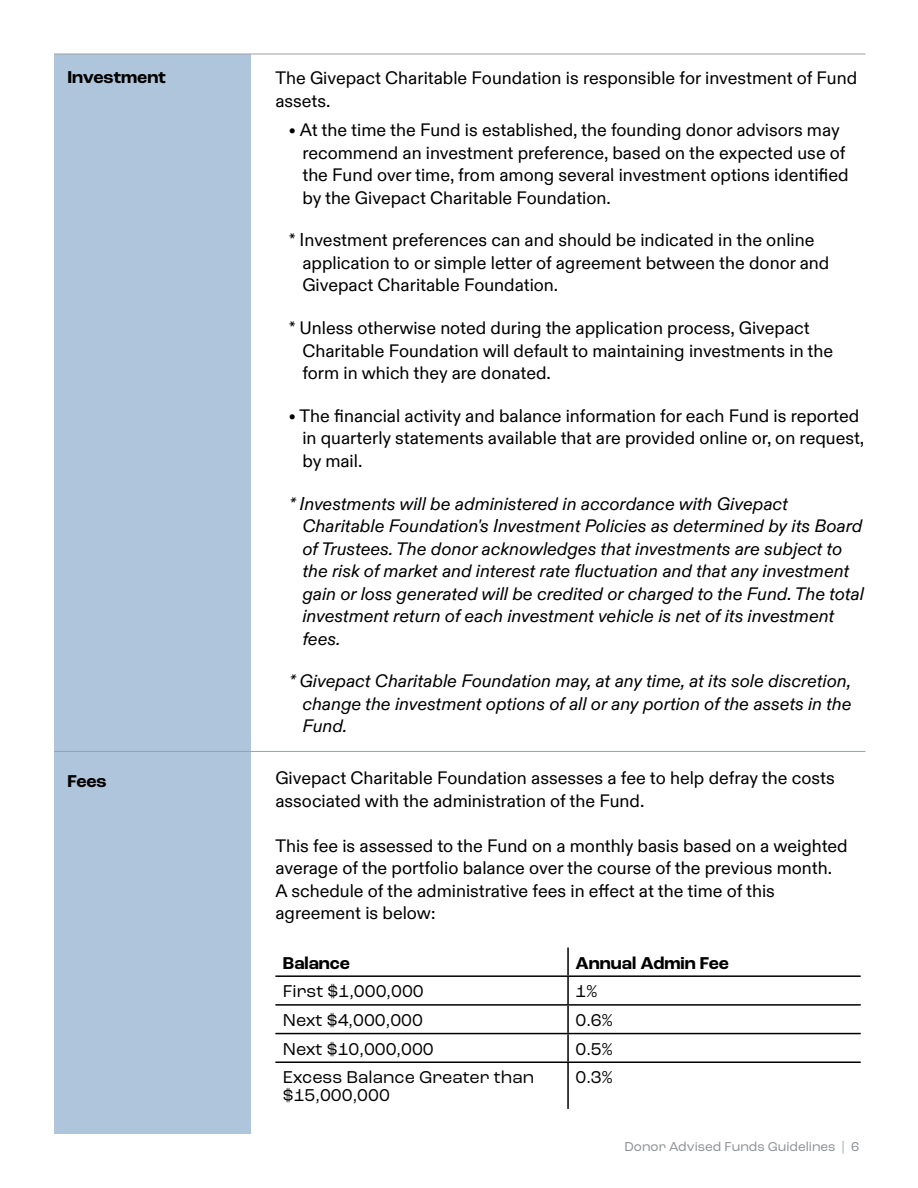
<style>
.page{position:relative;width:918px;height:1188px;background:#fff}
.page>*{position:absolute;margin:0;border:0;box-sizing:border-box;transform-origin:0 0}
.t1{font:18px/22.5px "ABC Diatype Variable";color:#000}
.t2{font:18px/18px "Roc Grotesk";color:#000}
.t3{font:700 18px "Roc Grotesk";color:#000}
.t4{font:13.5px "Roc Grotesk";color:#8b8e90}
</style>
<div class="page">
<div style="left:54px;top:54px;width:197px;height:1080px;background:#afc5db"></div>
<hr style="left:54px;top:54px;width:812px;height:1px;background:#9fa1a4">
<hr style="left:567px;top:948px;width:2px;height:27px;background:#000">
<hr style="left:275px;top:975px;width:293px;height:2px;background:#000">
<hr style="left:568px;top:975px;width:293px;height:2px;background:#000">
<hr style="left:567px;top:977px;width:2px;height:27px;background:#000">
<hr style="left:275px;top:1004px;width:293px;height:2px;background:#000">
<hr style="left:568px;top:1004px;width:293px;height:2px;background:#000">
<hr style="left:567px;top:1006px;width:2px;height:27px;background:#000">
<hr style="left:275px;top:1033px;width:293px;height:1px;background:#000">
<hr style="left:568px;top:1033px;width:293px;height:1px;background:#000">
<hr style="left:567px;top:1034px;width:2px;height:27px;background:#000">
<hr style="left:275px;top:1061px;width:293px;height:2px;background:#000">
<hr style="left:568px;top:1061px;width:293px;height:2px;background:#000">
<hr style="left:567px;top:1063px;width:2px;height:46px;background:#000">
<hr style="left:54px;top:751px;width:812px;height:1px;background:#9fa1a4">
<p class="t3" style="left:68px;top:66px;width:100px">Investment</p>
<p class="t1" style="left:275px;top:66px;width:583px">The Givepact Charitable Foundation is responsible for investment of Fund assets.</p>
<p class="t1" style="left:302px;top:117px;width:548px;text-indent:-14px">• At the time the Fund is established, the founding donor advisors may recommend an investment preference, based on the expected use of the Fund over time, from among several investment options identified by the Givepact Charitable Foundation.</p>
<p class="t1" style="left:302px;top:228px;width:529px;text-indent:-14px">* Investment preferences can and should be indicated in the online application to or simple letter of agreement between the donor and<br>Givepact Charitable Foundation.</p>
<p class="t1" style="left:302px;top:315px;width:532px;text-indent:-14px">* Unless otherwise noted during the application process, Givepact<br>Charitable Foundation will default to maintaining investments in the form in which they are donated.</p>
<p class="t1" style="left:302px;top:403px;width:563px;text-indent:-14px">• The financial activity and balance information for each Fund is reported in quarterly statements available that are provided online or, on request, by mail.</p>
<p class="t1" style="left:302px;top:491px;width:563px;text-indent:-14px">* Investments will be administered in accordance with Givepact Charitable Foundation's Investment Policies as determined by its Board of Trustees. The donor acknowledges that investments are subject to the risk of market and interest rate fluctuation and that any investment gain or loss generated will be credited or charged to the Fund. The total investment return of each investment vehicle is net of its investment fees.</p>
<p class="t1" style="left:302px;top:669px;width:551px;text-align:justify;text-indent:-14px">* Givepact Charitable Foundation may, at any time, at its sole discretion, change the investment options of all or any portion of the assets in the Fund.</p>
<p class="t3" style="left:68px;top:769px;width:41px">Fees</p>
<p class="t1" style="left:275px;top:765px;width:561px">Givepact Charitable Foundation assesses a fee to help defray the costs associated with the administration of the Fund.</p>
<p class="t1" style="left:275px;top:833px;width:574px">This fee is assessed to the Fund on a monthly basis based on a weighted average of the portfolio balance over the course of the previous month.<br>A schedule of the administrative fees in effect at the time of this agreement is below:</p>
<p class="t3" style="left:283px;top:952px;width:69px">Balance</p>
<p class="t3" style="left:576px;top:952px;width:155px">Annual Admin Fee</p>
<p class="t2" style="left:283px;top:982px;width:142px">First $1,000,000</p>
<p class="t2" style="left:576px;top:982px;width:23px">1%</p>
<p class="t2" style="left:283px;top:1011px;width:142px">Next $4,000,000</p>
<p class="t2" style="left:576px;top:1011px;width:39px">0.6%</p>
<p class="t2" style="left:283px;top:1040px;width:152px">Next $10,000,000</p>
<p class="t2" style="left:576px;top:1040px;width:39px">0.5%</p>
<p class="t2" style="left:283px;top:1068px;width:253px">Excess Balance Greater than $15,000,000</p>
<p class="t2" style="left:576px;top:1068px;width:39px">0.3%</p>
<p class="t4" style="left:624px;top:1139px;width:236px">Donor Advised Funds Guidelines | 6</p>
</div>
